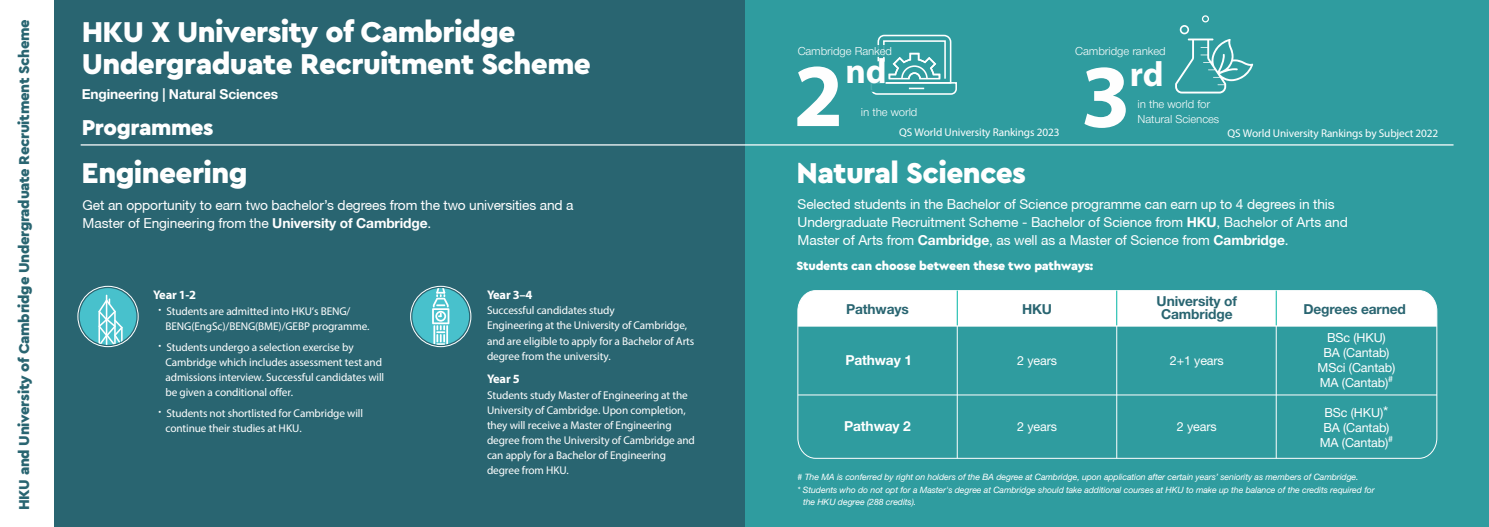
<style>
.page{position:relative;width:1489px;height:527px;background:#fff}
.page>*{position:absolute;margin:0;border:0;box-sizing:border-box;transform-origin:0 0}
.t1{font:700 90px "Myriad Pro";color:#fefefe}
.t2{font:700 35px "Myriad Pro";color:#fefefe}
.t3{font:900 30px/32.4px "Cera GR";letter-spacing:-.02em;color:#fff}
.t4{font:900 22.5px "Cera GR";letter-spacing:-.02em;color:#fff}
.t5{font:900 15px "Cera GR";letter-spacing:-.02em;color:#296571}
.t6{font:13.75px/18.1px "Helvetica Neue CE";letter-spacing:-.01em;color:#fff}
.t7{font:700 13.75px/13.1px "Helvetica Neue LT Pro";letter-spacing:-.01em;color:#296571;text-align:center}
.t8{font:700 13.75px "Helvetica Neue LT Pro";letter-spacing:-.01em;color:#fff}
.t9{font:12.5px/15px "Helvetica Neue LT Pro";letter-spacing:-.01em;color:#fff;text-align:center}
.t10{font:900 12.5px "Cera GR";letter-spacing:-.02em;color:#fff}
.t11{font:700 12.5px "Myriad Pro";letter-spacing:-.02em;color:#fff}
.t12{font:11.25px/15px "Myriad Pro";letter-spacing:-.01em;color:#fff}
.t13{font:300 11.25px/15px "Neue Helvetica BQ";letter-spacing:-.01em;color:#fff}
.t14{font:11.25px "Myriad Pro";letter-spacing:-.01em;color:#fefefe}
.t15{font:italic 8.75px "Helvetica Neue LT Pro";letter-spacing:-.01em;color:#fff}
.s1{font-family:"Helvetica Neue LT Pro";font-weight:700}
.s2{font-family:"Adobe Ming Std";font-weight:300;font-size:13.5px}
.s3{font-size:15px}
</style>
<div class="page">
<div style="left:744px;top:0;width:744px;height:526px;background:#2f9c9f"></div>
<div style="left:53px;top:0;width:691px;height:526px;background:#296571"></div>
<hr style="left:81px;top:144px;width:1372px;height:1px;background:#fff">
<svg style="left:797px;top:290px;width:640px;height:168px"></svg>
<hr style="left:956px;top:290px;width:1px;height:168px;background:#fff">
<hr style="left:1116px;top:290px;width:1px;height:168px;background:#fff">
<hr style="left:1275px;top:290px;width:1px;height:168px;background:#fff">
<hr style="left:956px;top:290px;width:1px;height:35px;background:#00b5a4">
<hr style="left:1116px;top:290px;width:1px;height:35px;background:#00b5a4">
<hr style="left:1275px;top:290px;width:1px;height:35px;background:#00b5a4">
<svg style="left:1175px;top:15px;width:78px;height:78px"></svg>
<div style="left:77px;top:285px;width:62px;height:62px;border:1px solid #fff;border-radius:50%"></div>
<div style="left:80px;top:288px;width:56px;height:56px;background:#48c1cc;border-radius:50%"></div>
<svg style="left:98px;top:294px;width:25px;height:50px"></svg>
<div style="left:410px;top:285px;width:61px;height:62px;border:1px solid #fff;border-radius:50%"></div>
<div style="left:412px;top:288px;width:57px;height:56px;background:#48c1cc;border-radius:50%"></div>
<svg style="left:432px;top:288px;width:17px;height:56px"></svg>
<svg style="left:870px;top:35px;width:86px;height:60px"></svg>
<h3 class="t5" style="left:16px;top:509px;width:492px;rotate:-90deg">HKU and University of Cambridge Undergraduate Recruitment Scheme</h3>
<h3 class="t3" style="left:82px;top:15px;width:510px">HKU X University of Cambridge<br>Undergraduate Recruitment Scheme</h3>
<p class="t8" style="left:82px;top:85px;width:198px">Engineering | Natural Sciences</p>
<h3 class="t4" style="left:82px;top:115px;width:133px">Programmes</h3>
<h3 class="t3" style="left:82px;top:157px;width:167px">Engineering</h3>
<p class="t6" style="left:83px;top:196px;width:492px">Get an opportunity to earn two bachelor’s degrees from the two universities and a<br>Master of Engineering from the <span class="s1">University of Cambridge</span>.</p>
<p class="t11" style="left:153px;top:286px;width:45px">Year 1-2</p>
<p class="t11" style="left:487px;top:286px;width:47px">Year 3–4</p>
<p class="t12" style="left:487px;top:302px;width:209px">Successful candidates study<br>Engineering at the University of Cambridge, and are eligible to apply for a Bachelor of Arts degree from the university.</p>
<p class="t11" style="left:487px;top:370px;width:34px">Year 5</p>
<p class="t12" style="left:487px;top:387px;width:209px">Students study Master of Engineering at the University of Cambridge. Upon completion, they will receive a Master of Engineering degree from the University of Cambridge and can apply for a Bachelor of Engineering degree from HKU.</p>
<p class="t12" style="left:165px;top:303px;width:206px;text-indent:-12px"><span class="s2">‧</span>Students are admitted into HKU’s BENG/<br>BENG(EngSc)/BENG(BME)/GEBP programme.</p>
<p class="t12" style="left:165px;top:339px;width:220px;text-indent:-12px"><span class="s2">‧</span>Students undergo a selection exercise by Cambridge which includes assessment test and admissions interview. Successful candidates will be given a conditional offer.</p>
<p class="t12" style="left:165px;top:405px;width:199px;text-indent:-12px"><span class="s2">‧</span>Students not shortlisted for Cambridge will continue their studies at HKU.</p>
<p class="t13" style="left:797px;top:43px;width:96px">Cambridge Ranked</p>
<p class="t13" style="left:1075px;top:43px;width:92px">Cambridge ranked</p>
<h2 class="t2" style="left:845px;top:49px;width:43px">nd</h2>
<h2 class="t2" style="left:1129px;top:51px;width:36px">rd</h2>
<h1 class="t1" style="left:793px;top:37px;width:51px">2</h1>
<h1 class="t1" style="left:1080px;top:38px;width:51px">3</h1>
<p class="t13" style="left:1137px;top:96px;width:83px">in the world for<br>Natural Sciences</p>
<p class="t13" style="left:860px;top:104px;width:58px">in the world</p>
<p class="t14" style="left:899px;top:125px;width:162px">QS World University Rankings 2023</p>
<p class="t12" style="left:1227px;top:125px;width:212px">QS World University Rankings by Subject 2022</p>
<h3 class="t3" style="left:796px;top:157px;width:231px">Natural Sciences</h3>
<p class="t6" style="left:797px;top:195px;width:551px">Selected students in the Bachelor of Science programme can earn up to 4 degrees in this<br>Undergraduate Recruitment Scheme - Bachelor of Science from <span class="s1">HKU</span>, Bachelor of Arts and<br>Master of Arts from <span class="s1">Cambridge</span>, as well as a Master of Science from <span class="s1">Cambridge</span>.</p>
<p class="t10" style="left:796px;top:258px;width:298px">Students can choose between these two pathways:</p>
<p class="t7" style="left:846px;top:301px;width:64px">Pathways</p>
<p class="t8" style="left:845px;top:351px;width:68px">Pathway 1</p>
<p class="t7" style="left:1022px;top:301px;width:32px">HKU</p>
<p class="t7" style="left:1156px;top:294px;width:82px">University of<br>Cambridge</p>
<p class="t7" style="left:1303px;top:301px;width:104px">Degrees earned</p>
<p class="t9" style="left:1317px;top:329px;width:79px">BSc (HKU)<br>BA (Cantab)<br>MSci (Cantab)<br>MA (Cantab)<sup>#</sup></p>
<p class="t9" style="left:1319px;top:404px;width:75px">BSc (HKU)<span class="s3">*<br></span>BA (Cantab)<br>MA (Cantab)<sup>#</sup></p>
<p class="t9" style="left:1017px;top:352px;width:41px">2 years</p>
<p class="t9" style="left:1169px;top:352px;width:55px">2+1 years</p>
<p class="t8" style="left:844px;top:417px;width:68px">Pathway 2</p>
<p class="t9" style="left:1017px;top:418px;width:41px">2 years</p>
<p class="t9" style="left:1176px;top:418px;width:41px">2 years</p>
<p class="t15" style="left:797px;top:471px;width:562px"># The MA is conferred by right on holders of the BA degree at Cambridge, upon application after certain years’ seniority as members of Cambridge.</p>
<p class="t15" style="left:797px;top:484px;width:578px">* Students who do not opt for a Master's degree at Cambridge should take additional courses at HKU to make up the balance of the credits required for</p>
<p class="t15" style="left:803px;top:496px;width:115px">the HKU degree (288 credits).</p>
</div>
